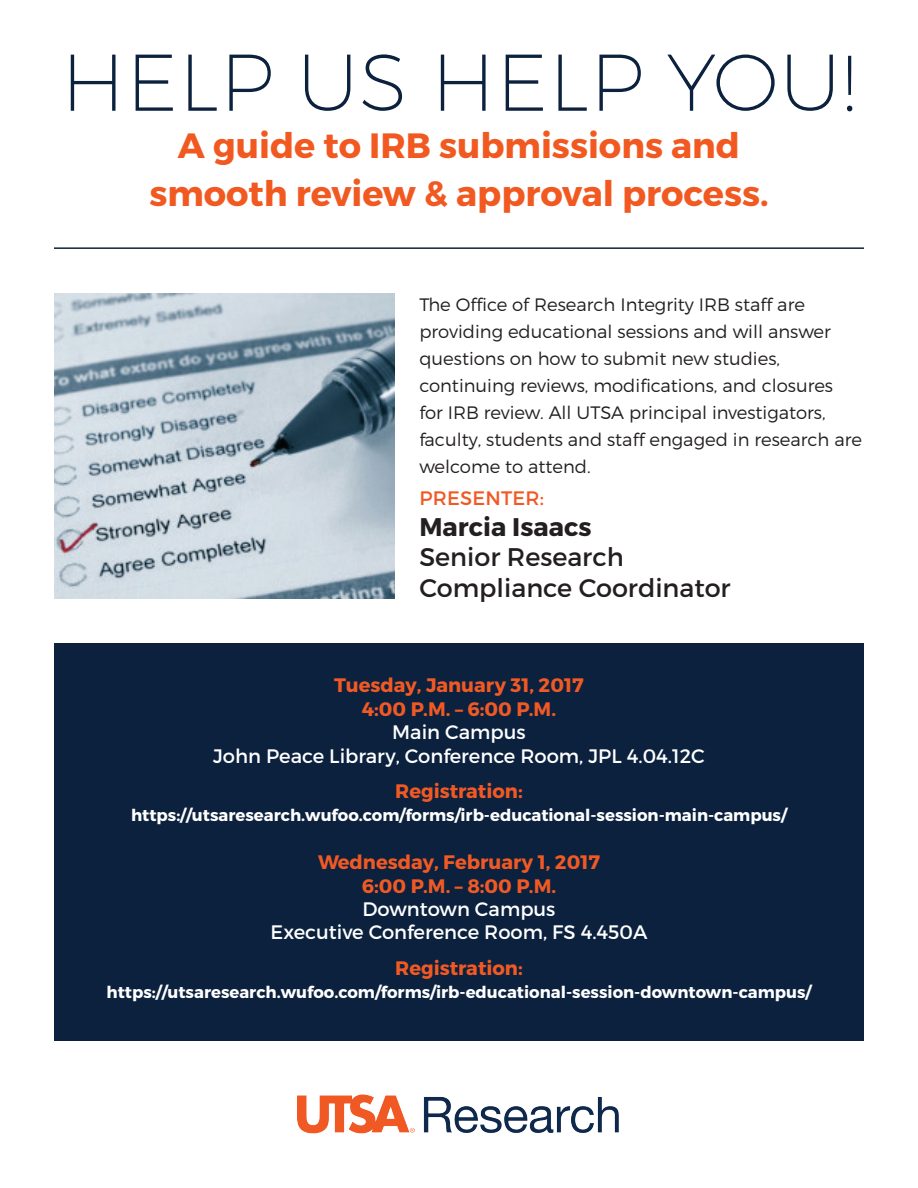
<style>
.page{position:relative;width:918px;height:1188px;background:#fff}
.page>*{position:absolute;margin:0;border:0;box-sizing:border-box;transform-origin:0 0}
.t1{font:200 80.4px "Montserrat";letter-spacing:.01em;color:#0b213e}
.t2{font:700 35.1px/47.5px "Montserrat";color:#f15921;text-align:center}
.t3{font:25.5px/30.6px "Montserrat";color:#231f20}
.t4{font:700 25.5px "Montserrat";color:#231f20}
.t5{font:700 19.5px/23.4px "Montserrat";color:#f15924;text-align:center}
.t6{font:19.5px/23.4px "Montserrat";color:#fff;text-align:center}
.t7{font:19.5px "Montserrat";letter-spacing:.01em;color:#f15924}
.t8{font:300 18px/27px "Montserrat";color:#231f20}
.t9{font:700 16.5px "Montserrat";color:#fff}
</style>
<div class="page">
<div style="left:54px;top:643px;width:810px;height:397px;background:#0b213e"></div>
<img style="left:54px;top:293px;width:340px;height:305px">
<hr style="left:54px;top:247px;width:810px;height:2px;background:#0b213e">
<img style="left:298px;top:1094px;width:321px;height:40px">
<h1 class="t1" style="left:61px;top:33px;width:798px">HELP US HELP YOU!</h1>
<h2 class="t2" style="left:149px;top:123px;width:621px">A guide to IRB submissions and smooth review &amp; approval process.</h2>
<p class="t8" style="left:419px;top:291px;width:444px">The Office of Research Integrity IRB staff are providing educational sessions and will answer questions on how to submit new studies, continuing reviews, modifications, and closures<br>for IRB review. All UTSA principal investigators, faculty, students and staff engaged in research are welcome to attend.</p>
<p class="t7" style="left:419px;top:486px;width:126px">PRESENTER:</p>
<h3 class="t4" style="left:419px;top:511px;width:174px">Marcia Isaacs</h3>
<h3 class="t3" style="left:419px;top:542px;width:313px">Senior Research<br>Compliance Coordinator</h3>
<p class="t5" style="left:334px;top:674px;width:251px">Tuesday, January 31, 2017<br>4:00 P.M. – 6:00 P.M.</p>
<p class="t6" style="left:213px;top:721px;width:493px">Main Campus<br>John Peace Library, Conference Room, JPL 4.04.12C</p>
<p class="t5" style="left:395px;top:780px;width:129px">Registration:</p>
<p class="t9" style="left:131px;top:805px;width:657px">https://utsaresearch.wufoo.com/forms/irb-educational-session-main-campus/</p>
<p class="t5" style="left:318px;top:851px;width:283px">Wednesday, February 1, 2017<br>6:00 P.M. – 8:00 P.M.</p>
<p class="t6" style="left:271px;top:897px;width:378px">Downtown Campus<br>Executive Conference Room, FS 4.450A</p>
<p class="t5" style="left:395px;top:957px;width:129px">Registration:</p>
<p class="t9" style="left:107px;top:982px;width:706px">https://utsaresearch.wufoo.com/forms/irb-educational-session-downtown-campus/</p>
</div>
